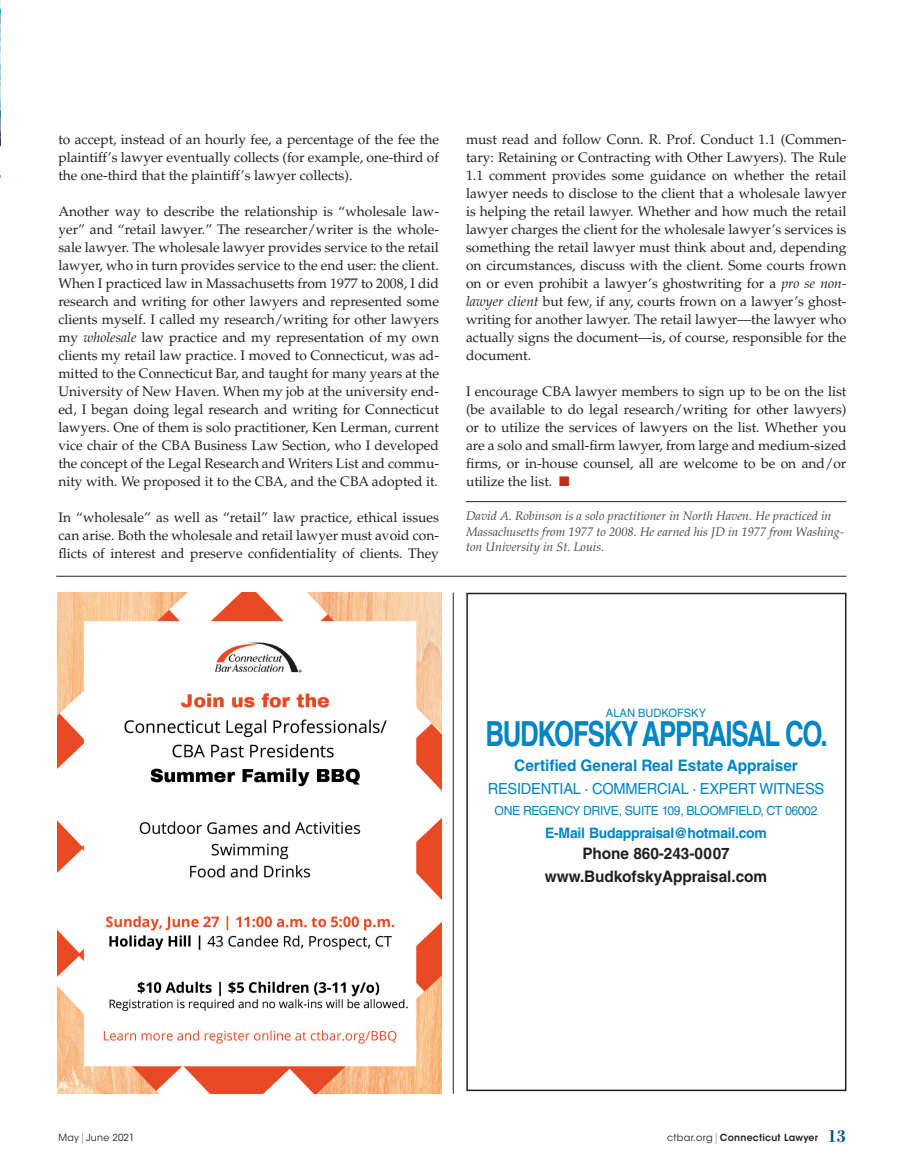
<style>
.page{position:relative;width:905px;height:1175px;background:#fff}
.page>*{position:absolute;margin:0;border:0;box-sizing:border-box;transform-origin:0 0}
.t1{font:700 34.5px "Helvetica LT Std";letter-spacing:-.05em;color:#0085c5;scale:.75 1}
.t2{font:700 15.9px/23.1px "Helvetica LT Std";letter-spacing:-.005em;color:#231f20;text-align:center}
.t3{font:700 15.9px "Helvetica LT Std";letter-spacing:-.005em;color:#0085c5}
.t4{font:15.3px "Helvetica LT Std";letter-spacing:-.02em;color:#0085c5;scale:.96 1}
.t5{font:700 14.4px "Helvetica LT Std";letter-spacing:-.02em;color:#0085c5}
.t6{font:13.8px/18px "Palatino LT Std";color:#231f20;text-align:justify}
.t7{font:12.6px "Helvetica LT Std";letter-spacing:-.03em;color:#0085c5}
.t8{font:italic 12.3px/15.8px "Palatino LT Std";color:#454647}
.t9{font:11.55px "Helvetica LT Std";letter-spacing:-.005em;color:#0085c5}
.t10{font:600 9.75px "ITC Avant Garde Std";letter-spacing:.025em;color:#231f20;scale:.96 1}
.t11{font:9.75px "ITC Avant Garde Std";letter-spacing:.025em;color:#231f20;scale:.96 1}
.s1{font-style:italic}
.s2{color:#c02d19}
.s3{font-weight:200;font-size:10.8px}
.s4{font-weight:400}
.s5{font-family:"Bodoni Std";font-weight:700;font-size:18px;color:#015a8d}
</style>
<div class="page">
<hr style="left:56px;top:576px;width:790px;height:1px;background:#231f20">
<img style="left:0;top:0;width:1px;height:175px">
<div style="left:466px;top:592px;width:380px;height:499px;border:2px solid #231f20"></div>
<hr style="left:466px;top:501px;width:380px;height:1px;background:#231f20">
<img style="left:57px;top:593px;width:384px;height:500px">
<hr style="left:453px;top:592px;width:1px;height:501px;background:#231f20">
<p class="t6" style="left:58px;top:131px;width:382px">to accept, instead of an hourly fee, a percentage of the fee the plaintiff’s lawyer eventually collects (for example, one-third of the one-third that the plaintiff’s lawyer collects).</p>
<p class="t6" style="left:58px;top:203px;width:382px">Another way to describe the relationship is “wholesale law&shy;yer” and “retail lawyer.” The researcher/writer is the whole&shy;sale lawyer. The wholesale lawyer provides service to the retail lawyer, who in turn provides service to the end user: the client.<br>When I practiced law in Massachusetts from 1977 to 2008, I did research and writing for other lawyers and represented some clients myself. I called my research/writing for other lawyers my <span class="s1">wholesale</span> law practice and my representation of my own clients my retail law practice. I moved to Connecticut, was ad&shy;mitted to the Connecticut Bar, and taught for many years at the University of New Haven. When my job at the university end&shy;ed, I began doing legal research and writing for Connecticut lawyers. One of them is solo practitioner, Ken Lerman, current vice chair of the CBA Business Law Section, who I developed the concept of the Legal Research and Writers List and commu&shy;nity with. We proposed it to the CBA, and the CBA adopted it.</p>
<p class="t6" style="left:58px;top:509px;width:382px">In “wholesale” as well as “retail” law practice, ethical issues can arise. Both the wholesale and retail lawyer must avoid con&shy;flicts of interest and preserve confidentiality of clients. They</p>
<p class="t6" style="left:466px;top:131px;width:382px">must read and follow Conn. R. Prof. Conduct 1.1 (Commen&shy;tary: Retaining or Contracting with Other Lawyers). The Rule 1.1 comment provides some guidance on whether the retail lawyer needs to disclose to the client that a wholesale lawyer is helping the retail lawyer. Whether and how much the retail lawyer charges the client for the wholesale lawyer’s services is something the retail lawyer must think about and, depending on circumstances, discuss with the client. Some courts frown on or even prohibit a lawyer’s ghostwriting for a <span class="s1">pro se non&shy;lawyer client</span> but few, if any, courts frown on a lawyer’s ghost&shy;writing for another lawyer. The retail lawyer—the lawyer who actually signs the document—is, of course, responsible for the document.</p>
<p class="t6" style="left:466px;top:383px;width:382px">I encourage CBA lawyer members to sign up to be on the list (be available to do legal research/writing for other lawyers) or to utilize the services of lawyers on the list. Whether you are a solo and small-firm lawyer, from large and medium-sized firms, or in-house counsel, all are welcome to be on and/or utilize the list. <span class="s2">■</span></p>
<p class="t8" style="left:466px;top:508px;width:379px">David A. Robinson is a solo practitioner in North Haven. He practiced in<br>Massachusetts from 1977 to 2008. He earned his JD in 1977 from Washing&shy;ton University in St. Louis.</p>
<p class="t9" style="left:606px;top:706px;width:102px">ALAN BUDKOFSKY</p>
<h1 class="t1" style="left:485px;top:713px;width:457px">BUDKOFSKY APPRAISAL CO.</h1>
<p class="t3" style="left:514px;top:755px;width:285px">Certified General Real Estate Appraiser</p>
<p class="t4" style="left:488px;top:779px;width:352px">RESIDENTIAL ∙ COMMERCIAL ∙ EXPERT WITNESS</p>
<p class="t7" style="left:494px;top:803px;width:324px">ONE REGENCY DRIVE, SUITE 109, BLOOMFIELD, CT 06002</p>
<p class="t5" style="left:545px;top:823px;width:223px">E-Mail Budappraisal@hotmail.com</p>
<p class="t2" style="left:545px;top:841px;width:224px">Phone 860-243-0007 www.BudkofskyAppraisal.com</p>
<p class="t11" style="left:58px;top:1131px;width:81px">May<span class="s3">|</span>June 2021</p>
<p class="t10" style="left:667px;top:1131px;width:188px"><span class="s4">ctbar.org</span><span class="s3">|</span>Connecticut Lawyer <span class="s5">13</span></p>
</div>
